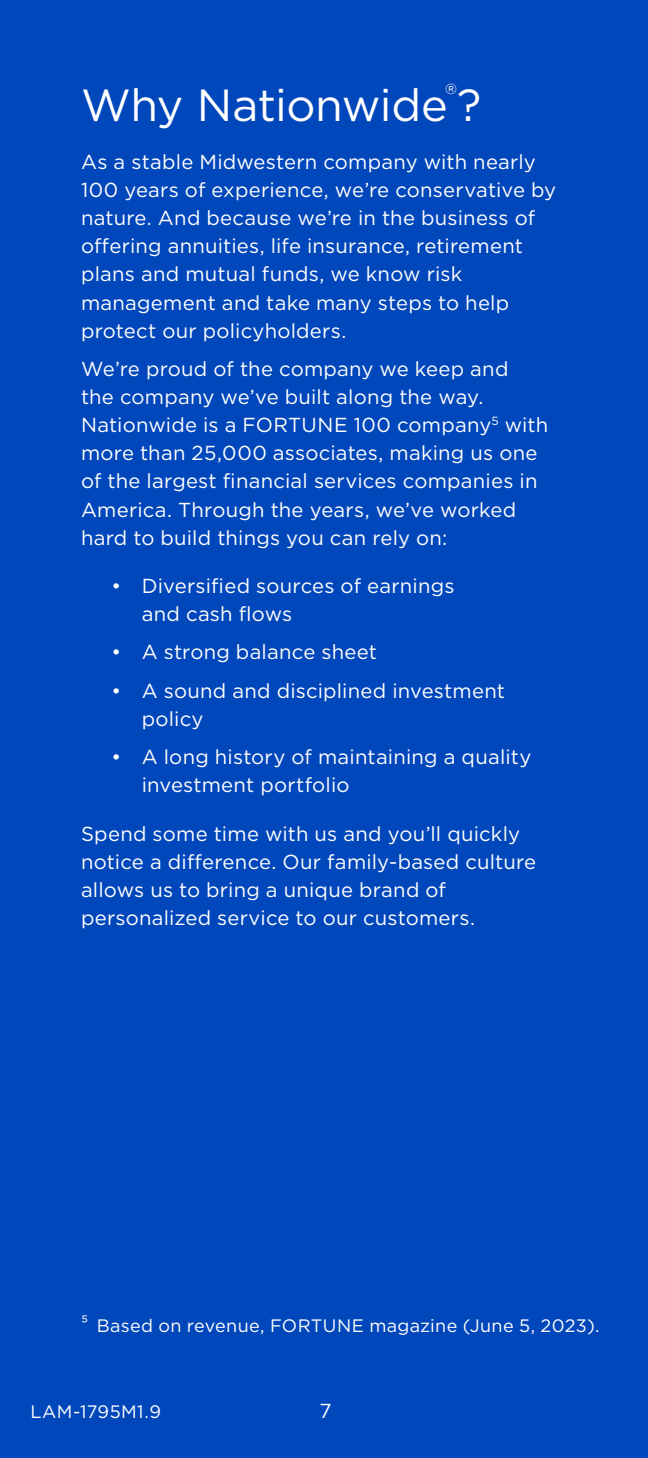
<style>
.page{position:relative;width:648px;height:1458px;background:#0047bb}
.page>*{position:absolute;margin:0;border:0;box-sizing:border-box;transform-origin:0 0}
.h1_inside_vibrant_blue{font:45px "Gotham";letter-spacing:-.01em;color:#fff}
.Body{font:20.25px/28.1px "Gotham";letter-spacing:.01em;color:#fff}
.t1{font:18px "Gotham";letter-spacing:.02em;color:#fff}
.h1_inside_vibrant_blue-2{font:14.4px "Gotham";color:#fff}
</style>
<div class="page">
<h1 class="h1_inside_vibrant_blue-2" style="left:445px;top:80px;width:13px">®</h1>
<h1 class="h1_inside_vibrant_blue" style="left:81px;top:76px;width:402px">Why Nationwide ?</h1>
<p class="Body" style="left:81px;top:147px;width:477px">As a stable Midwestern company with nearly 100 years of experience, we’re conservative by nature. And because we’re in the business of offering annuities, life insurance, retirement plans and mutual funds, we know risk management and take many steps to help protect our policyholders.</p>
<p class="Body" style="left:81px;top:354px;width:469px">We’re proud of the company we keep and<br>the company we’ve built along the way.<br>Nationwide is a FORTUNE 100 company<sup>5</sup> with more than 25,000 associates, making us one of the largest financial services companies in America. Through the years, we’ve worked hard to build things you can rely on:</p>
<p class="Body" style="left:142px;top:571px;width:314px;text-indent:-30px">• Diversified sources of earnings and cash flows</p>
<p class="Body" style="left:111px;top:638px;width:267px">• A strong balance sheet</p>
<p class="Body" style="left:142px;top:676px;width:365px;text-indent:-30px">• A sound and disciplined investment policy</p>
<p class="Body" style="left:142px;top:742px;width:391px;text-indent:-30px">• A long history of maintaining a quality investment portfolio</p>
<p class="Body" style="left:81px;top:819px;width:457px">Spend some time with us and you’ll quickly notice a difference. Our family-based culture allows us to bring a unique brand of personalized service to our customers.</p>
<p class="t1" style="left:81px;top:1315px;width:520px">5 Based on revenue, FORTUNE magazine (June 5, 2023).</p>
<p class="t1" style="left:30px;top:1400px;width:132px">LAM-1795M1.9</p>
<p class="Body" style="left:319px;top:1396px;width:14px">7</p>
</div>
